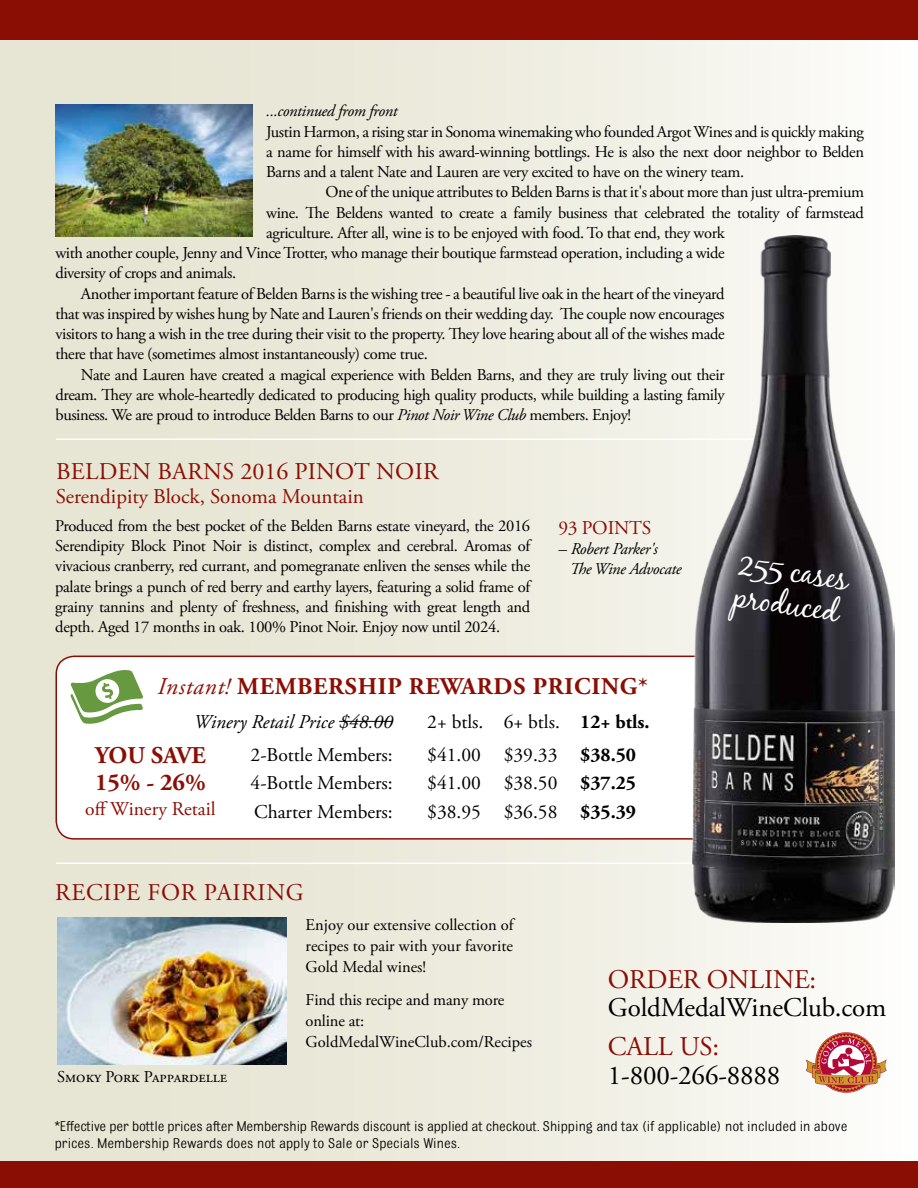
<style>
.page{position:relative;width:918px;height:1188px;background:#fff}
.page>*{position:absolute;margin:0;border:0;box-sizing:border-box;transform-origin:0 0}
.t1{font:31.5px/33px "Black Jack";color:#fff}
.t2{font:27px "Adobe Garamond Pro";letter-spacing:-.005em;color:#000}
.t3{font:27px "Adobe Garamond Pro";letter-spacing:-.005em;color:#8b0e04}
.t4{font:24px "Adobe Garamond Pro";letter-spacing:.015em;color:#8b0e04}
.t5{font:700 24px "Adobe Garamond Pro";letter-spacing:.03em;color:#8b0e04}
.t6{font:700 24px/27px "Adobe Garamond Pro";color:#8b0e04}
.t7{font:21px "Adobe Garamond Pro";color:#8b0e04}
.t8{font:19.5px "Adobe Garamond Pro";color:#000}
.t9{font:italic 19.5px "Adobe Garamond Pro";color:#000}
.t10{font:19.5px "Adobe Garamond Pro";letter-spacing:-.005em;color:#8b0e04}
.t11{font:16.5px/20.2px "Adobe Garamond Pro";letter-spacing:-.025em;color:#000;text-align:justify}
.t12{font:italic 16.5px/19.8px "Adobe Garamond Pro";letter-spacing:-.02em;color:#000}
.t13{font:16.5px "Adobe Garamond Pro";color:#000}
.t14{font:15px/16.5px "Bulldog";color:#000}
.s1{font-style:italic}
.s2{font-weight:400;font-style:italic}
.s3{font-weight:700}
</style>
<div class="page">
<div style="left:0;top:0;width:918px;height:1174px;background:linear-gradient(to right,#e2e0cc,#fafaf7)"></div>
<div style="left:56px;top:656px;width:693px;height:183px;background:#fff;border-radius:18px"></div>
<div style="left:56px;top:656px;width:694px;height:184px;border:2px solid #8b0e04;border-radius:18px"></div>
<div style="left:0;top:1161px;width:918px;height:27px;background:#8b0e04"></div>
<hr style="left:56px;top:439px;width:716px;height:1px;background:#fff">
<hr style="left:56px;top:863px;width:808px;height:1px;background:#fff">
<svg style="left:71px;top:670px;width:72px;height:54px"></svg>
<hr style="left:339px;top:721px;width:54px;height:1px;background:#000">
<svg style="left:806px;top:1032px;width:81px;height:61px"></svg>
<div style="left:0;top:0;width:918px;height:40px;background:#8b0e04"></div>
<img style="left:692px;top:235px;width:202px;height:688px">
<img style="left:57px;top:918px;width:230px;height:147px">
<img style="left:55px;top:105px;width:198px;height:131px">
<p class="t12" style="left:266px;top:102px;width:133px">...continued from front</p>
<p class="t11" style="left:266px;top:122px;width:599px">Justin Harmon, a rising star in Sonoma winemaking who founded Argot Wines and is quickly making a name for himself with his award-winning bottlings. He is also the next door neighbor to Belden Barns and a talent Nate and Lauren are very excited to have on the winery team.</p>
<p class="t11" style="left:326px;top:183px;width:540px">One of the unique attributes to Belden Barns is that it's about more than just ultra-premium</p>
<p class="t11" style="left:266px;top:203px;width:599px">wine. The Beldens wanted to create a family business that celebrated the totality of farmstead</p>
<p class="t11" style="left:266px;top:223px;width:460px">agriculture. After all, wine is to be enjoyed with food. To that end, they work</p>
<p class="t11" style="left:55px;top:243px;width:671px">with another couple, Jenny and Vince Trotter, who manage their boutique farmstead operation, including a wide</p>
<p class="t11" style="left:55px;top:264px;width:182px">diversity of crops and animals.</p>
<p class="t11" style="left:81px;top:284px;width:645px">Another important feature of Belden Barns is the wishing tree - a beautiful live oak in the heart of the vineyard</p>
<p class="t11" style="left:55px;top:304px;width:671px">that was inspired by wishes hung by Nate and Lauren's friends on their wedding day. The couple now encourages</p>
<p class="t11" style="left:55px;top:324px;width:671px">visitors to hang a wish in the tree during their visit to the property. They love hearing about all of the wishes made</p>
<p class="t11" style="left:55px;top:345px;width:374px">there that have (sometimes almost instantaneously) come true.</p>
<p class="t11" style="left:81px;top:365px;width:645px">Nate and Lauren have created a magical experience with Belden Barns, and they are truly living out their</p>
<p class="t11" style="left:55px;top:385px;width:671px">dream. They are whole-heartedly dedicated to producing high quality products, while building a lasting family</p>
<p class="t11" style="left:55px;top:405px;width:577px">business. We are proud to introduce Belden Barns to our <span class="s1">Pinot Noir Wine Club</span> members. Enjoy!</p>
<h3 class="t4" style="left:56px;top:457px;width:384px">BELDEN BARNS 2016 PINOT NOIR</h3>
<p class="t7" style="left:56px;top:484px;width:310px">Serendipity Block, Sonoma Mountain</p>
<p class="t11" style="left:55px;top:516px;width:477px">Produced from the best pocket of the Belden Barns estate vineyard, the 2016<br>Serendipity Block Pinot Noir is distinct, complex and cerebral. Aromas of vivacious cranberry, red currant, and pomegranate enliven the senses while the palate brings a punch of red berry and earthy layers, featuring a solid frame of grainy tannins and plenty of freshness, and finishing with great length and depth. Aged 17 months in oak. 100% Pinot Noir. Enjoy now until 2024.</p>
<p class="t10" style="left:558px;top:516px;width:94px">93 POINTS</p>
<p class="t12" style="left:570px;top:539px;width:113px;text-indent:-11px">– Robert Parker's<br>The Wine Advocate</p>
<h3 class="t5" style="left:158px;top:672px;width:492px"><span class="s2">Instant!</span> MEMBERSHIP REWARDS PRICING*</h3>
<p class="t9" style="left:194px;top:710px;width:201px">Winery Retail Price $48.00</p>
<p class="t8" style="left:427px;top:710px;width:224px">2+ btls. 6+ btls. <span class="s3">12+ btls.</span></p>
<p class="t8" style="left:251px;top:743px;width:144px">2-Bottle Members:</p>
<p class="t8" style="left:427px;top:743px;width:210px">$41.00 $39.33 <span class="s3">$38.50</span></p>
<p class="t8" style="left:251px;top:771px;width:144px">4-Bottle Members:</p>
<p class="t8" style="left:427px;top:771px;width:210px">$41.00 $38.50 <span class="s3">$37.25</span></p>
<p class="t8" style="left:254px;top:800px;width:140px">Charter Members:</p>
<p class="t8" style="left:427px;top:800px;width:210px">$38.95 $36.58 <span class="s3">$35.39</span></p>
<h3 class="t6" style="left:95px;top:742px;width:112px">YOU SAVE<br>15% - 26%</h3>
<p class="t10" style="left:85px;top:798px;width:132px">off Winery Retail</p>
<h3 class="t4" style="left:55px;top:878px;width:250px">RECIPE FOR PAIRING</h3>
<h1 class="t1" style="left:741px;top:546px;width:112px;rotate:8deg">255 cases produced</h1>
<p class="t11" style="left:306px;top:914px;width:210px;line-height:21px">Enjoy our extensive collection of recipes to pair with your favorite Gold Medal wines!</p>
<p class="t11" style="left:306px;top:989px;width:228px;line-height:21px;text-align:left">Find this recipe and many more online at:<br>GoldMedalWineClub.com/Recipes</p>
<h2 class="t3" style="left:608px;top:963px;width:210px">ORDER ONLINE:</h2>
<h2 class="t2" style="left:608px;top:992px;width:280px">GoldMedalWineClub.com</h2>
<h2 class="t3" style="left:608px;top:1031px;width:113px">CALL US:</h2>
<h2 class="t2" style="left:608px;top:1059px;width:174px">1-800-266-8888</h2>
<p class="t14" style="left:55px;top:1118px;width:794px">*Effective per bottle prices after Membership Rewards discount is applied at checkout. Shipping and tax (if applicable) not included in above prices. Membership Rewards does not apply to Sale or Specials Wines.</p>
<p class="t13" style="left:57px;top:1067px;width:172px">Smoky Pork Pappardelle</p>
</div>
